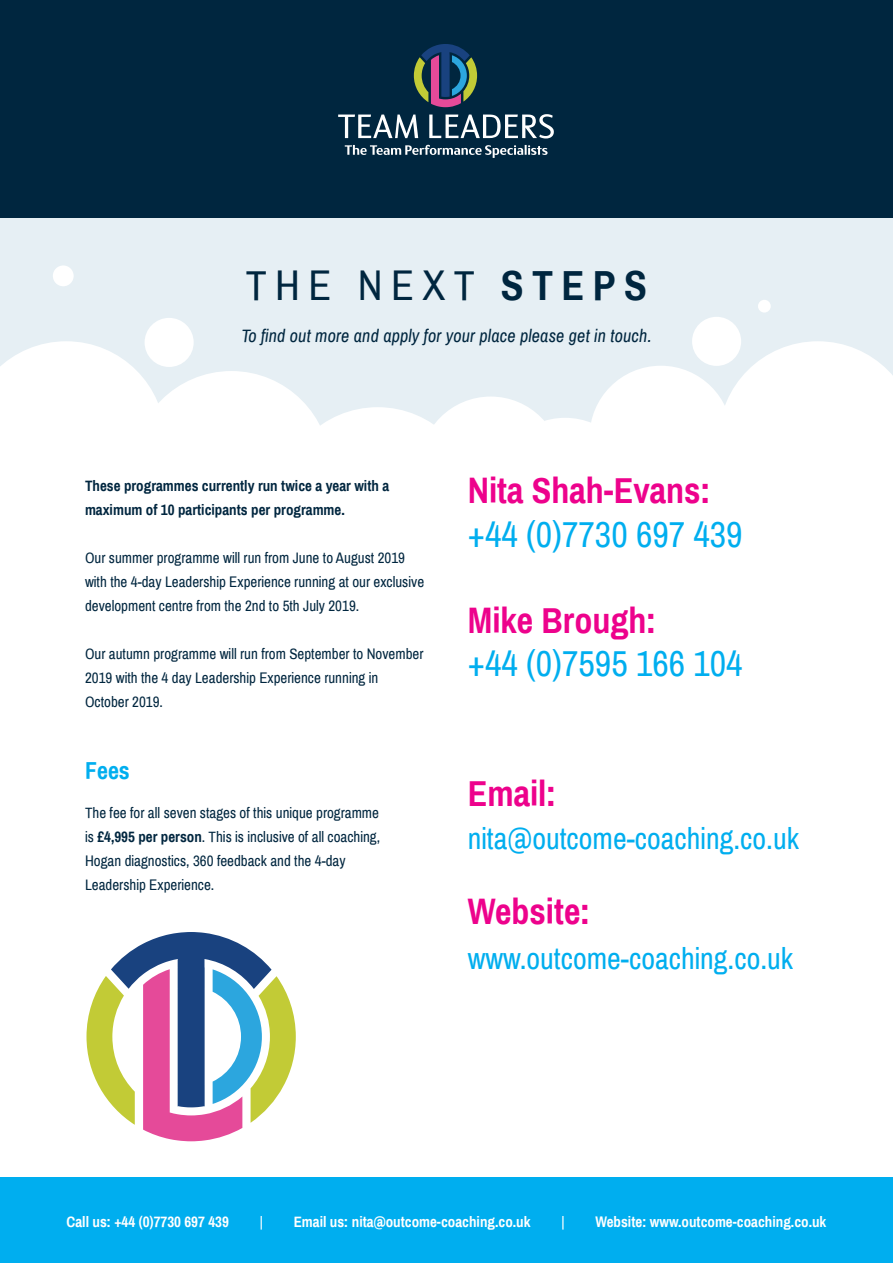
<style>
.page{position:relative;width:893px;height:1263px;background:#fff}
.page>*{position:absolute;margin:0;border:0;box-sizing:border-box;transform-origin:0 0}
.t1{font:42px "Archivo Narrow";letter-spacing:.2em;color:#00263f}
.t2{font:700 36px "Archivo Narrow";color:#ed028c}
.t3{font:36px "Archivo Narrow";color:#00aeef}
.t4{font:30px "Archivo Narrow";color:#00aeef}
.t5{font:700 24px "Archivo Narrow";color:#00aeef}
.t6{font:italic 18px "Archivo Narrow";letter-spacing:.01em;color:#00263f}
.t7{font:15px/24px "Archivo Narrow";color:#00263f}
.t8{font:700 15px "Archivo Narrow";color:#fff}
.t9{font:700 15px/24px "Archivo Narrow";color:#00263f}
.t10{font:15px "Archivo Narrow";color:#fff}
.s1{font-weight:700}
</style>
<div class="page">
<div style="left:0;top:1178px;width:893px;height:85px;background:#00aeef"></div>
<div style="left:0;top:0;width:893px;height:218px;background:#00263f"></div>
<svg style="left:345px;top:145px;width:203px;height:13px"></svg>
<svg style="left:414px;top:44px;width:63px;height:63px"></svg>
<svg style="left:338px;top:114px;width:216px;height:24px"></svg>
<div style="left:0;top:218px;width:893px;height:236px;background:#e6eff4"></div>
<svg style="left:0;top:341px;width:165px;height:113px;background:#fbfcfd"></svg>
<div style="left:132px;top:371px;width:199px;height:198px;background:#fff;border-radius:50%"></div>
<div style="left:279px;top:407px;width:198px;height:198px;background:#fff;border-radius:50%"></div>
<div style="left:419px;top:396px;width:143px;height:143px;background:#fff;border-radius:50%"></div>
<div style="left:494px;top:418px;width:142px;height:142px;background:#fff;border-radius:50%"></div>
<div style="left:590px;top:366px;width:142px;height:142px;background:#fff;border-radius:50%"></div>
<svg style="left:722px;top:341px;width:171px;height:113px;background:#fbfdfd"></svg>
<div style="left:53px;top:265px;width:21px;height:21px;background:#fff;border-radius:50%"></div>
<div style="left:692px;top:317px;width:49px;height:49px;background:#fff;border-radius:50%"></div>
<div style="left:758px;top:300px;width:13px;height:13px;background:#fff;border-radius:50%"></div>
<div style="left:145px;top:318px;width:49px;height:49px;background:#fff;border-radius:50%"></div>
<svg style="left:86px;top:932px;width:210px;height:209px"></svg>
<p class="t1" style="left:246px;top:260px;width:403px">THE NEXT <span class="s1">STEPS</span></p>
<p class="t6" style="left:241px;top:324px;width:412px">To find out more and apply for your place please get in touch.</p>
<p class="t9" style="left:85px;top:474px;width:306px">These programmes currently run twice a year with a maximum of 10 participants per programme.</p>
<p class="t7" style="left:85px;top:546px;width:341px">Our summer programme will run from June to August 2019 with the 4-day Leadership Experience running at our exclusive development centre from the 2nd to 5th July 2019.</p>
<p class="t7" style="left:85px;top:642px;width:340px">Our autumn programme will run from September to November<br>2019 with the 4 day Leadership Experience running in<br>October 2019.</p>
<p class="t5" style="left:85px;top:756px;width:46px">Fees</p>
<p class="t7" style="left:85px;top:801px;width:295px">The fee for all seven stages of this unique programme</p>
<p class="t7" style="left:85px;top:825px;width:297px">is <span class="s1">£4,995 per person</span>. This is inclusive of all coaching,</p>
<p class="t7" style="left:85px;top:849px;width:262px">Hogan diagnostics, 360 feedback and the 4-day</p>
<p class="t7" style="left:85px;top:873px;width:131px">Leadership Experience.</p>
<p class="t2" style="left:468px;top:469px;width:244px">Nita Shah-Evans:</p>
<p class="t3" style="left:468px;top:512px;width:276px">+44 (0)7730 697 439</p>
<p class="t2" style="left:468px;top:598px;width:190px">Mike Brough:</p>
<p class="t3" style="left:468px;top:642px;width:276px">+44 (0)7595 166 104</p>
<p class="t2" style="left:468px;top:771px;width:90px">Email:</p>
<p class="t4" style="left:468px;top:820px;width:333px">nita@outcome-coaching.co.uk</p>
<p class="t2" style="left:468px;top:889px;width:124px">Website:</p>
<p class="t4" style="left:468px;top:940px;width:327px">www.outcome-coaching.co.uk</p>
<p class="t8" style="left:67px;top:1213px;width:164px">Call us: +44 (0)7730 697 439</p>
<p class="t10" style="left:260px;top:1213px;width:5px">|</p>
<p class="t8" style="left:294px;top:1213px;width:238px">Email us: nita@outcome-coaching.co.uk</p>
<p class="t10" style="left:561px;top:1213px;width:5px">|</p>
<p class="t8" style="left:595px;top:1213px;width:233px">Website: www.outcome-coaching.co.uk</p>
</div>
